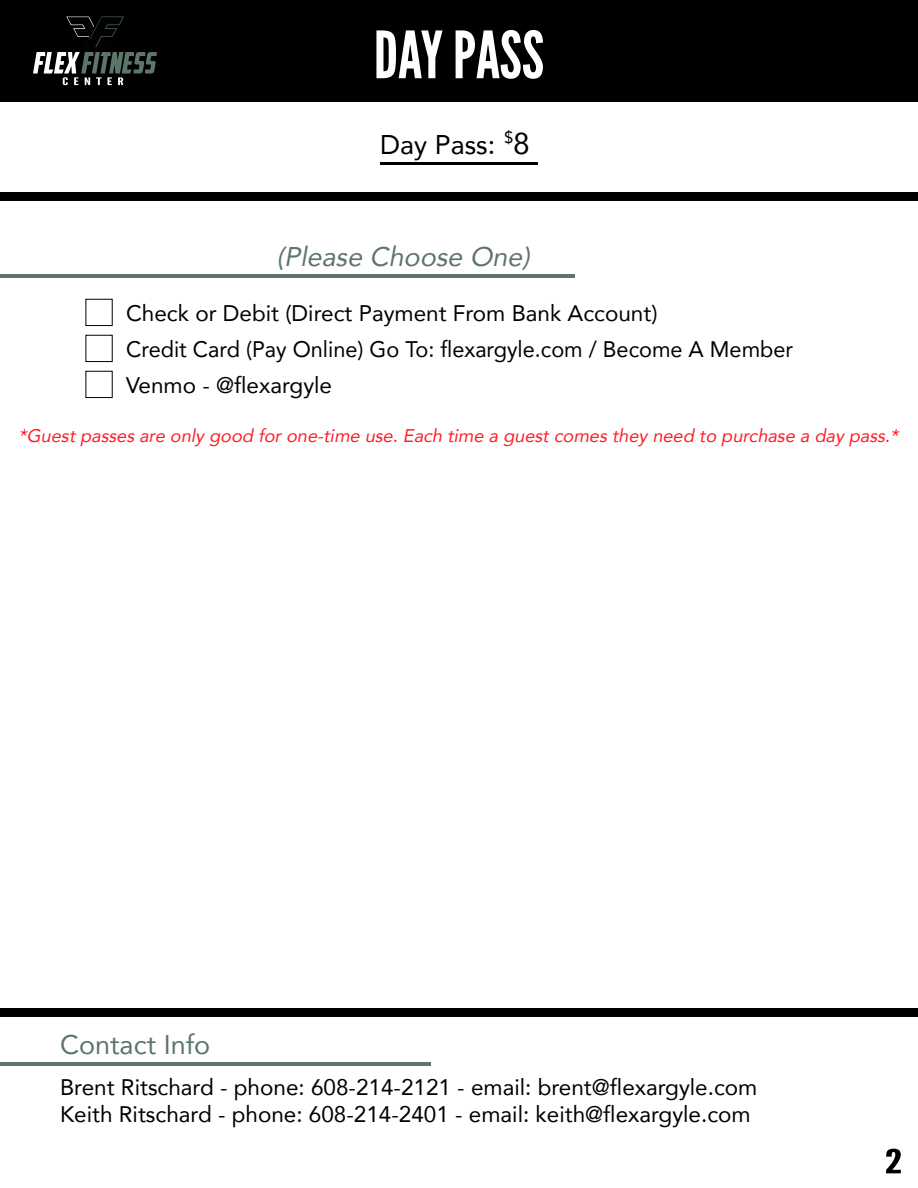
<style>
.page{position:relative;width:918px;height:1188px;background:#fff}
.page>*{position:absolute;margin:0;border:0;box-sizing:border-box;transform-origin:0 0}
.t1{font:64.95px "League Gothic";color:#fff}
.t2{font:33.3px "League Gothic";color:#000;scale:1.51 1}
.t3{font:italic 27px "Avenir";color:#5d766a}
.t4{font:27px "Avenir";color:#5d766a}
.t5{font:27px "Avenir";color:#000}
.t6{font:22.5px/36px "Avenir";color:#000}
.t7{font:italic 18.15px "Avenir";color:#ff1d25}
.s1{font-size:30px}
</style>
<div class="page">
<div style="left:0;top:0;width:918px;height:102px;background:#000"></div>
<div style="left:0;top:192px;width:918px;height:9px;background:#000"></div>
<hr style="left:380px;top:162px;width:158px;height:3px;background:#000">
<div style="left:0;top:1008px;width:918px;height:9px;background:#000"></div>
<hr style="left:0;top:1062px;width:431px;height:3px;background:#5d766a">
<svg style="left:33px;top:16px;width:124px;height:69px"></svg>
<hr style="left:0;top:274px;width:574px;height:3px;background:#5d766a">
<h1 class="t1" style="left:374px;top:16px;width:172px">DAY PASS</h1>
<p class="t5" style="left:380px;top:123px;width:151px">Day Pass: <sup>$</sup><span class="s1">8</span></p>
<p class="t3" style="left:277px;top:235px;width:262px">(Please Choose One)</p>
<p class="t6" style="left:126px;top:295px;width:669px">Check or Debit (Direct Payment From Bank Account)<br>Credit Card (Pay Online) Go To: flexargyle.com / Become A Member<br>Venmo - @flexargyle</p>
<p class="t7" style="left:18px;top:421px;width:886px">*Guestpassesare onlygood forone-time use.Each time a guestcomestheyneed to purchase a daypass.*</p>
<p class="t4" style="left:60px;top:1023px;width:152px">Contact Info</p>
<p class="t6" style="left:60px;top:1074px;width:699px;line-height:27px">Brent Ritschard - phone: 608-214-2121 - email: brent@flexargyle.com<br>Keith Ritschard - phone: 608-214-2401 - email: keith@flexargyle.com</p>
<h2 class="t2" style="left:885px;top:1142px;width:13px">2</h2>
</div>
